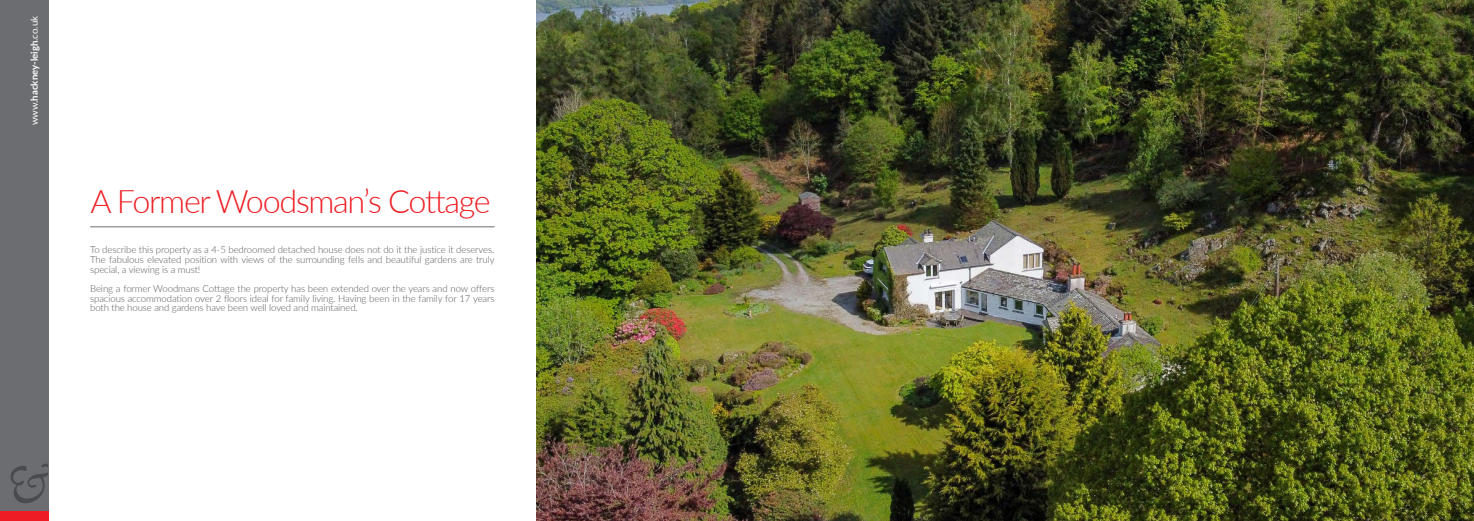
<style>
.page{position:relative;width:1474px;height:521px;background:#fff}
.page>*{position:absolute;margin:0;border:0;box-sizing:border-box;transform-origin:0 0}
.t1{font:300 32.38px "Lato";letter-spacing:-.04em;color:#ee1d23}
.t2{font:300 9.62px/9.6px "Lato";letter-spacing:-.01em;color:#57585a;text-align:justify}
.t3{font:700 9.62px "Lato";color:#fff}
.s1{font-weight:400}
</style>
<div class="page">
<div style="left:0;top:0;width:48px;height:521px;background:#6c6d70"></div>
<div style="left:0;top:511px;width:48px;height:10px;background:#ee1d23"></div>
<svg style="left:11px;top:464px;width:37px;height:39px"></svg>
<hr style="left:90px;top:226px;width:404px;height:1px;background:#6c6d70">
<img style="left:536px;top:0;width:937px;height:521px">
<p class="t3" style="left:27px;top:125px;width:111px;rotate:-90deg"><span class="s1">www.</span>hackney-leigh<span class="s1">.co.uk</span></p>
<p class="t1" style="left:90px;top:179px;width:402px">A Former Woodsman’s Cottage</p>
<p class="t2" style="left:90px;top:245px;width:406px">To describe this property as a 4-5 bedroomed detached house does not do it the justice it deserves.<br>The fabulous elevated position with views of the surrounding fells and beautiful gardens are truly special, a viewing is a must!</p>
<p class="t2" style="left:90px;top:283px;width:406px">Being a former Woodmans Cottage the property has been extended over the years and now offers spacious accommodation over 2 floors ideal for family living. Having been in the family for 17 years both the house and gardens have been well loved and maintained.</p>
</div>
